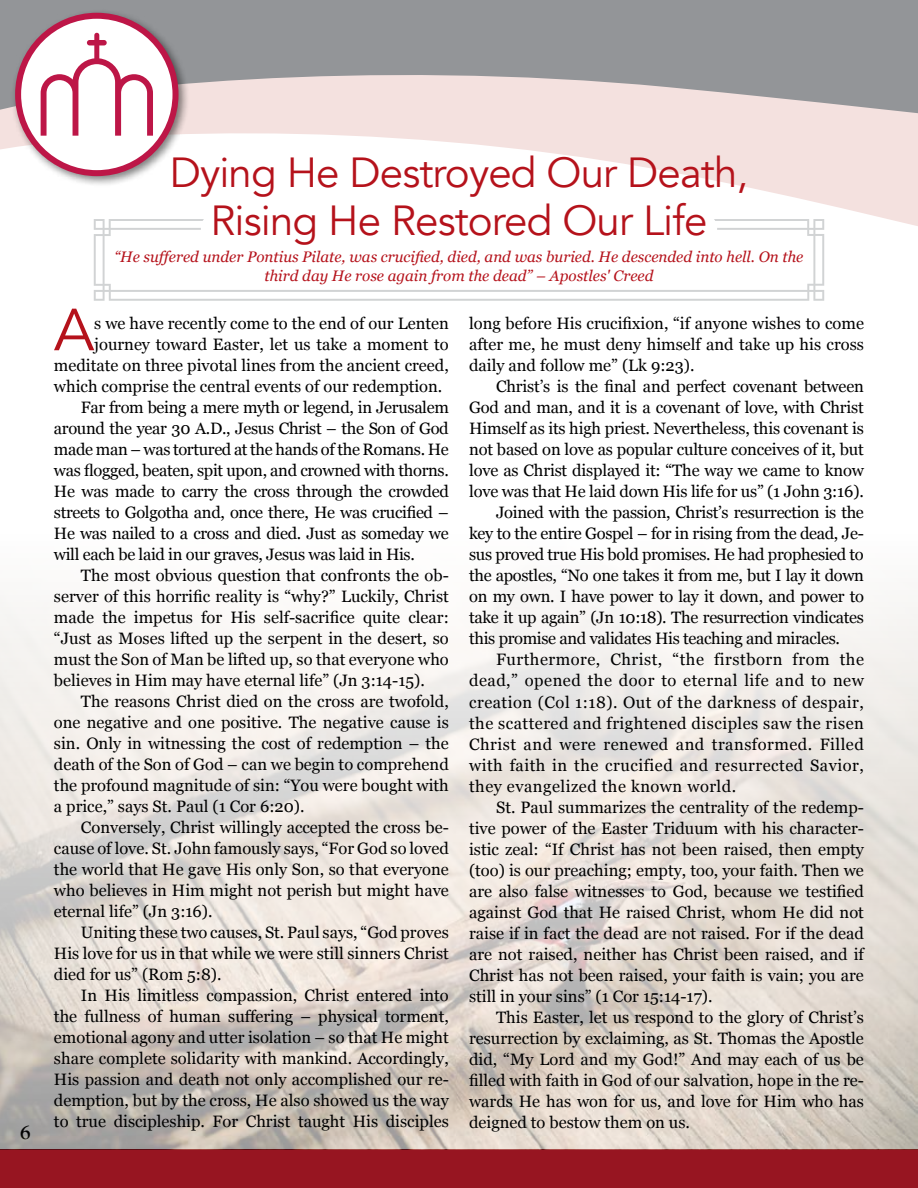
<style>
.page{position:relative;width:918px;height:1188px;background:#fff}
.page>*{position:absolute;margin:0;border:0;box-sizing:border-box;transform-origin:0 0}
.t1{font:58.8px "Avenir";color:#b5121b}
.t2{font:42px/48px "Avenir";letter-spacing:-.02em;color:#b5121b;text-align:center}
.t3{font:700 21px "Goudy Old Style T";color:#000}
.t4{font:16.5px/21px "Georgia";color:#000;text-align:justify}
.t5{font:16.5px "Georgia";letter-spacing:-.02em;color:#000}
.t6{font:16.5px "Georgia";letter-spacing:.03em;color:#000}
.t7{font:italic 15.3px/19.4px "Georgia";color:#b5121b;text-align:center}
</style>
<div class="page">
<svg style="left:93px;top:153px;width:825px;height:147px"></svg>
<svg style="left:0;top:0;width:918px;height:153px;background:#bdb7b8"></svg>
<div style="left:10px;top:8px;width:180px;height:180px;background:#000;opacity:.5"></div>
<svg style="left:18px;top:16px;width:158px;height:157px"></svg>
<div style="left:15px;top:13px;width:164px;height:163px;border:6px solid #bd1647;border-radius:50%"></div>
<svg style="left:41px;top:33px;width:112px;height:103px"></svg>
<div style="left:0;top:1149px;width:918px;height:39px;background:#971521"></div>
<img style="left:0;top:595px;width:918px;height:554px">
<svg style="left:94px;top:219px;width:730px;height:82px"></svg>
<div style="left:201px;top:215px;width:516px;height:30px;background:#fff;border-radius:14px"></div>
<p class="t3" style="left:20px;top:1121px;width:12px">6</p>
<h2 class="t2" style="left:170px;top:149px;width:580px">Dying He Destroyed Our Death,<br>Rising He Restored Our Life</h2>
<p class="t7" style="left:114px;top:247px;width:691px">“He suffered under Pontius Pilate, was crucified, died, and was buried. He descended into hell. On the third day He rose again from the dead” – Apostles' Creed</p>
<h1 class="t1" style="left:54px;top:295px;width:42px">A</h1>
<p class="t4" style="left:94px;top:313px;width:356px">s we have recently come to the end of our Lenten</p>
<p class="t4" style="left:94px;top:334px;width:356px">journey toward Easter, let us take a moment to</p>
<p class="t4" style="left:54px;top:355px;width:396px">meditate on three pivotal lines from the ancient creed,</p>
<p class="t4" style="left:54px;top:376px;width:390px">which comprise the central events of our redemption.</p>
<p class="t5" style="left:81px;top:398px;width:369px">Far from being a mere myth or legend, in Jerusalem</p>
<p class="t5" style="left:54px;top:419px;width:396px">around the year 30 A.D., Jesus Christ – the Son of God</p>
<p class="t5" style="left:54px;top:440px;width:396px">made man – was tortured at the hands of the Romans. He</p>
<p class="t5" style="left:54px;top:461px;width:396px">was flogged, beaten, spit upon, and crowned with thorns.</p>
<p class="t5" style="left:54px;top:482px;width:396px">He was made to carry the cross through the crowded</p>
<p class="t5" style="left:54px;top:503px;width:396px">streets to Golgotha and, once there, He was crucified –</p>
<p class="t5" style="left:54px;top:524px;width:396px">He was nailed to a cross and died. Just as someday we</p>
<p class="t5" style="left:54px;top:545px;width:362px">will each be laid in our graves, Jesus was laid in His.</p>
<p class="t4" style="left:81px;top:565px;width:369px">The most obvious question that confronts the ob-</p>
<p class="t4" style="left:54px;top:586px;width:396px">server of this horrific reality is “why?” Luckily, Christ</p>
<p class="t4" style="left:54px;top:607px;width:396px">made the impetus for His self-sacrifice quite clear:</p>
<p class="t4" style="left:54px;top:628px;width:396px">“Just as Moses lifted up the serpent in the desert, so</p>
<p class="t4" style="left:54px;top:649px;width:396px">must the Son of Man be lifted up, so that everyone who</p>
<p class="t4" style="left:54px;top:670px;width:372px">believes in Him may have eternal life” (Jn 3:14-15).</p>
<p class="t4" style="left:81px;top:691px;width:369px">The reasons Christ died on the cross are twofold,</p>
<p class="t4" style="left:54px;top:712px;width:396px">one negative and one positive. The negative cause is</p>
<p class="t4" style="left:54px;top:733px;width:396px">sin. Only in witnessing the cost of redemption – the</p>
<p class="t4" style="left:54px;top:754px;width:396px">death of the Son of God – can we begin to comprehend</p>
<p class="t4" style="left:54px;top:775px;width:396px">the profound magnitude of sin: “You were bought with</p>
<p class="t4" style="left:54px;top:796px;width:252px">a price,” says St. Paul (1 Cor 6:20).</p>
<p class="t4" style="left:81px;top:817px;width:369px">Conversely, Christ willingly accepted the cross be-</p>
<p class="t4" style="left:54px;top:838px;width:396px">cause of love. St. John famously says, “For God so loved</p>
<p class="t4" style="left:54px;top:859px;width:396px">the world that He gave His only Son, so that everyone</p>
<p class="t4" style="left:54px;top:880px;width:396px">who believes in Him might not perish but might have</p>
<p class="t4" style="left:54px;top:901px;width:160px">eternal life” (Jn 3:16).</p>
<p class="t4" style="left:81px;top:922px;width:369px">Uniting these two causes, St. Paul says, “God proves</p>
<p class="t4" style="left:54px;top:943px;width:396px">His love for us in that while we were still sinners Christ</p>
<p class="t4" style="left:54px;top:964px;width:169px">died for us” (Rom 5:8).</p>
<p class="t4" style="left:81px;top:985px;width:369px">In His limitless compassion, Christ entered into</p>
<p class="t4" style="left:54px;top:1006px;width:396px">the fullness of human suffering – physical torment,</p>
<p class="t4" style="left:54px;top:1027px;width:396px">emotional agony and utter isolation – so that He might</p>
<p class="t4" style="left:54px;top:1048px;width:396px">share complete solidarity with mankind. Accordingly,</p>
<p class="t4" style="left:54px;top:1069px;width:396px">His passion and death not only accomplished our re-</p>
<p class="t4" style="left:54px;top:1090px;width:396px">demption, but by the cross, He also showed us the way</p>
<p class="t4" style="left:54px;top:1111px;width:396px">to true discipleship. For Christ taught His disciples</p>
<p class="t4" style="left:469px;top:313px;width:396px">long before His crucifixion, “if anyone wishes to come after me, he must deny himself and take up his cross daily and follow me” (Lk 9:23).</p>
<p class="t4" style="left:496px;top:376px;width:369px">Christ’s is the final and perfect covenant between</p>
<p class="t4" style="left:469px;top:397px;width:396px">God and man, and it is a covenant of love, with Christ</p>
<p class="t4" style="left:469px;top:418px;width:396px">Himself as its high priest. Nevertheless, this covenant is</p>
<p class="t4" style="left:469px;top:439px;width:396px">not based on love as popular culture conceives of it, but</p>
<p class="t4" style="left:469px;top:460px;width:396px">love as Christ displayed it: “The way we came to know</p>
<p class="t4" style="left:469px;top:481px;width:396px">love was that He laid down His life for us” (1 John 3:16).</p>
<p class="t5" style="left:496px;top:503px;width:369px">Joined with the passion, Christ’s resurrection is the</p>
<p class="t5" style="left:469px;top:524px;width:396px">key to the entire Gospel – for in rising from the dead, Je-</p>
<p class="t5" style="left:469px;top:545px;width:396px">sus proved true His bold promises. He had prophesied to</p>
<p class="t5" style="left:469px;top:566px;width:396px">the apostles, “No one takes it from me, but I lay it down</p>
<p class="t5" style="left:469px;top:587px;width:396px">on my own. I have power to lay it down, and power to</p>
<p class="t5" style="left:469px;top:608px;width:396px">take it up again” (Jn 10:18). The resurrection vindicates</p>
<p class="t5" style="left:469px;top:629px;width:372px">this promise and validates His teaching and miracles.</p>
<p class="t6" style="left:496px;top:650px;width:369px">Furthermore, Christ, “the firstborn from the</p>
<p class="t6" style="left:469px;top:671px;width:396px">dead,” opened the door to eternal life and to new</p>
<p class="t6" style="left:469px;top:692px;width:396px">creation (Col 1:18). Out of the darkness of despair,</p>
<p class="t6" style="left:469px;top:713px;width:396px">the scattered and frightened disciples saw the risen</p>
<p class="t6" style="left:469px;top:734px;width:396px">Christ and were renewed and transformed. Filled</p>
<p class="t6" style="left:469px;top:755px;width:396px">with faith in the crucified and resurrected Savior,</p>
<p class="t6" style="left:469px;top:776px;width:269px">they evangelized the known world.</p>
<p class="t4" style="left:496px;top:796px;width:369px">St. Paul summarizes the centrality of the redemp-</p>
<p class="t4" style="left:469px;top:817px;width:396px">tive power of the Easter Triduum with his character-</p>
<p class="t4" style="left:469px;top:838px;width:396px">istic zeal: “If Christ has not been raised, then empty</p>
<p class="t4" style="left:469px;top:859px;width:396px">(too) is our preaching; empty, too, your faith. Then we</p>
<p class="t4" style="left:469px;top:880px;width:396px">are also false witnesses to God, because we testified</p>
<p class="t4" style="left:469px;top:901px;width:396px">against God that He raised Christ, whom He did not</p>
<p class="t4" style="left:469px;top:922px;width:396px">raise if in fact the dead are not raised. For if the dead</p>
<p class="t4" style="left:469px;top:943px;width:396px">are not raised, neither has Christ been raised, and if</p>
<p class="t4" style="left:469px;top:964px;width:396px">Christ has not been raised, your faith is vain; you are</p>
<p class="t4" style="left:469px;top:985px;width:245px">still in your sins” (1 Cor 15:14-17).</p>
<p class="t4" style="left:496px;top:1006px;width:369px">This Easter, let us respond to the glory of Christ’s</p>
<p class="t4" style="left:469px;top:1027px;width:396px">resurrection by exclaiming, as St. Thomas the Apostle</p>
<p class="t4" style="left:469px;top:1048px;width:396px">did, “My Lord and my God!” And may each of us be</p>
<p class="t4" style="left:469px;top:1069px;width:396px">filled with faith in God of our salvation, hope in the re-</p>
<p class="t4" style="left:469px;top:1090px;width:396px">wards He has won for us, and love for Him who has</p>
<p class="t4" style="left:469px;top:1111px;width:222px">deigned to bestow them on us.</p>
</div>
